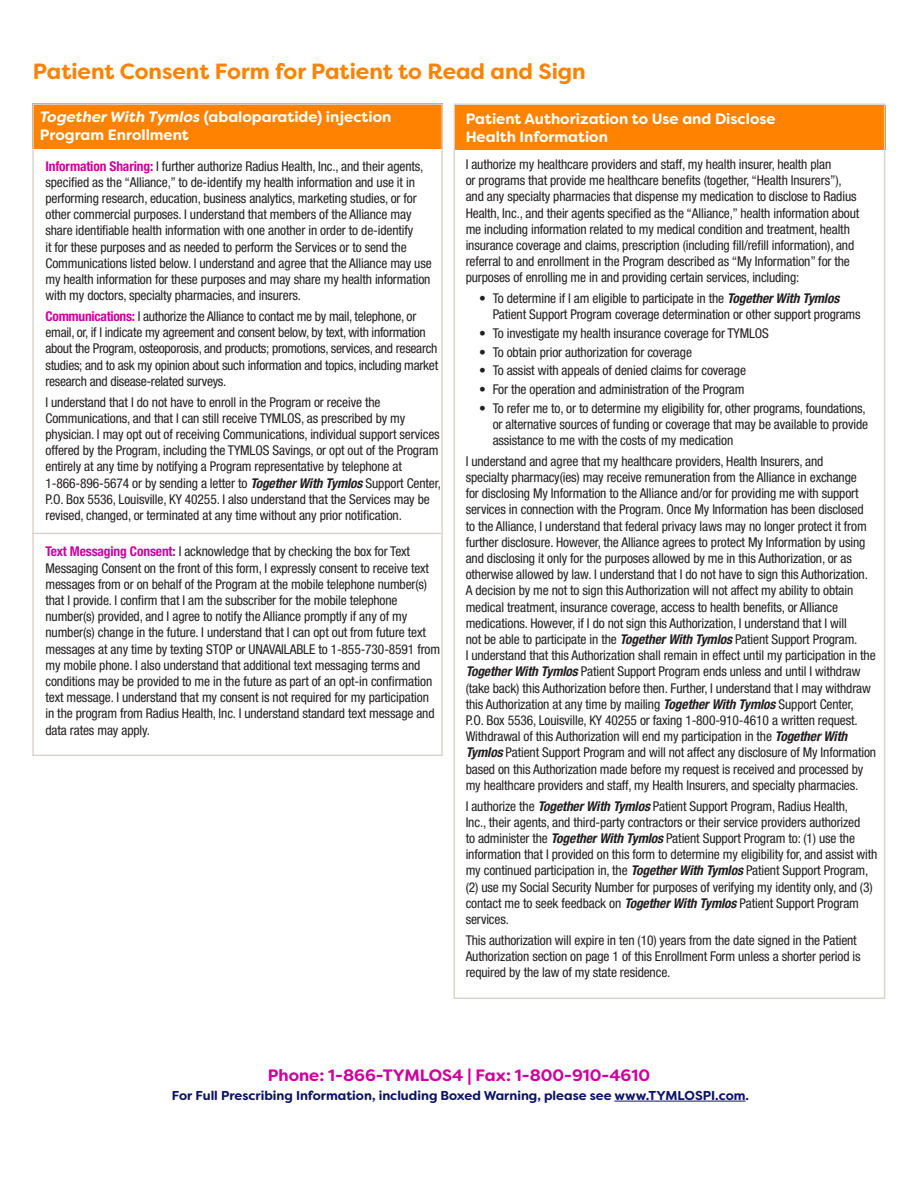
<style>
.page{position:relative;width:918px;height:1188px;background:#fff}
.page>*{position:absolute;margin:0;border:0;box-sizing:border-box;transform-origin:0 0}
.t1{font:700 22.05px "Filson Soft";color:#ff8200}
.t2{font:700 16.5px "Filson Soft";color:#ce009e}
.t3{font:700 15px/18px "Filson Soft";color:#fff}
.t4{font:condensed 13.5px/16.2px "Helvetica Neue LT Std";letter-spacing:-.01em;color:#231f20}
.t5{font:700 12.9px "Filson Soft";color:#0d1461}
.s1{font-style:italic}
.s2{font-weight:700;color:#ce009e}
.s3{font-weight:700;font-style:italic}
</style>
<div class="page">
<hr style="left:614px;top:1101px;width:132px;height:1px;background:#0d1461">
<div style="left:32px;top:103px;width:411px;height:46px;background:#ff8200"></div>
<div style="left:454px;top:105px;width:431px;height:44px;background:#ff8200"></div>
<hr style="left:32px;top:533px;width:409px;height:1px;background:#dad1cb">
<p class="t1" style="left:33px;top:57px;width:555px">Patient Consent Form for Patient to Read and Sign</p>
<p class="t3" style="left:40px;top:108px;width:353px"><span class="s1">Together With Tymlos</span> (abaloparatide) injection<br>Program Enrollment</p>
<p class="t3" style="left:466px;top:110px;width:312px">Patient Authorization to Use and Disclose<br>Health Information</p>
<p class="t4" style="left:45px;top:158px;width:388px"><span class="s2">Information Sharing:</span> I further authorize Radius Health, Inc., and their agents, specified as the “Alliance,” to de-identify my health information and use it in performing research, education, business analytics, marketing studies, or for other commercial purposes. I understand that members of the Alliance may share identifiable health information with one another in order to de-identify<br>it for these purposes and as needed to perform the Services or to send the Communications listed below. I understand and agree that the Alliance may use my health information for these purposes and may share my health information with my doctors, specialty pharmacies, and insurers.</p>
<p class="t4" style="left:45px;top:308px;width:394px"><span class="s2">Communications:</span> I authorize the Alliance to contact me by mail, telephone, or email, or, if I indicate my agreement and consent below, by text, with information about the Program, osteoporosis, and products; promotions, services, and research studies; and to ask my opinion about such information and topics, including market research and disease-related surveys.</p>
<p class="t4" style="left:45px;top:394px;width:397px">I understand that I do not have to enroll in the Program or receive the Communications, and that I can still receive TYMLOS, as prescribed by my physician. I may opt out of receiving Communications, individual support services offered by the Program, including the TYMLOS Savings, or opt out of the Program entirely at any time by notifying a Program representative by telephone at 1-866-896-5674 or by sending a letter to <span class="s3">Together With Tymlos</span> Support Center, P.O. Box 5536, Louisville, KY 40255. I also understand that the Services may be revised, changed, or terminated at any time without any prior notification.</p>
<p class="t4" style="left:45px;top:543px;width:396px"><span class="s2">Text Messaging Consent:</span> I acknowledge that by checking the box for Text Messaging Consent on the front of this form, I expressly consent to receive text messages from or on behalf of the Program at the mobile telephone number(s) that I provide. I confirm that I am the subscriber for the mobile telephone number(s) provided, and I agree to notify the Alliance promptly if any of my number(s) change in the future. I understand that I can opt out from future text messages at any time by texting STOP or UNAVAILABLE to 1-855-730-8591 from my mobile phone. I also understand that additional text messaging terms and conditions may be provided to me in the future as part of an opt-in confirmation text message. I understand that my consent is not required for my participation in the program from Radius Health, Inc. I understand standard text message and data rates may apply.</p>
<p class="t4" style="left:466px;top:156px;width:395px">I authorize my healthcare providers and staff, my health insurer, health plan<br>or programs that provide me healthcare benefits (together, “Health Insurers”), and any specialty pharmacies that dispense my medication to disclose to Radius Health, Inc., and their agents specified as the “Alliance,” health information about me including information related to my medical condition and treatment, health insurance coverage and claims, prescription (including fill/refill information), and referral to and enrollment in the Program described as “My Information” for the purposes of enrolling me in and providing certain services, including:</p>
<p class="t4" style="left:493px;top:290px;width:370px;text-indent:-14px">• To determine if I am eligible to participate in the <span class="s3">Together With Tymlos<br></span>Patient Support Program coverage determination or other support programs</p>
<p class="t4" style="left:479px;top:325px;width:291px">• To investigate my health insurance coverage for TYMLOS</p>
<p class="t4" style="left:479px;top:344px;width:214px">• To obtain prior authorization for coverage</p>
<p class="t4" style="left:479px;top:362px;width:268px">• To assist with appeals of denied claims for coverage</p>
<p class="t4" style="left:479px;top:381px;width:267px">• For the operation and administration of the Program</p>
<p class="t4" style="left:493px;top:400px;width:377px;text-indent:-14px">• To refer me to, or to determine my eligibility for, other programs, foundations, or alternative sources of funding or coverage that may be available to provide assistance to me with the costs of my medication</p>
<p class="t4" style="left:466px;top:453px;width:412px">I understand and agree that my healthcare providers, Health Insurers, and<br>specialty pharmacy(ies) may receive remuneration from the Alliance in exchange<br>for disclosing My Information to the Alliance and/or for providing me with support services in connection with the Program. Once My Information has been disclosed to the Alliance, I understand that federal privacy laws may no longer protect it from further disclosure. However, the Alliance agrees to protect My Information by using and disclosing it only for the purposes allowed by me in this Authorization, or as otherwise allowed by law. I understand that I do not have to sign this Authorization.<br>A decision by me not to sign this Authorization will not affect my ability to obtain medical treatment, insurance coverage, access to health benefits, or Alliance medications. However, if I do not sign this Authorization, I understand that I will<br>not be able to participate in the <span class="s3">Together With Tymlos</span> Patient Support Program.<br>I understand that this Authorization shall remain in effect until my participation in the <span class="s3">Together With Tymlos</span> Patient Support Program ends unless and until I withdraw (take back) this Authorization before then. Further, I understand that I may withdraw this Authorization at any time by mailing <span class="s3">Together With Tymlos</span> Support Center,<br>P.O. Box 5536, Louisville, KY 40255 or faxing 1-800-910-4610 a written request.<br>Withdrawal of this Authorization will end my participation in the <span class="s3">Together With Tymlos</span> Patient Support Program and will not affect any disclosure of My Information based on this Authorization made before my request is received and processed by my healthcare providers and staff, my Health Insurers, and specialty pharmacies.</p>
<p class="t4" style="left:466px;top:798px;width:413px">I authorize the <span class="s3">Together With Tymlos</span> Patient Support Program, Radius Health,<br>Inc., their agents, and third-party contractors or their service providers authorized<br>to administer the <span class="s3">Together With Tymlos</span> Patient Support Program to: (1) use the information that I provided on this form to determine my eligibility for, and assist with my continued participation in, the <span class="s3">Together With Tymlos</span> Patient Support Program, (2) use my Social Security Number for purposes of verifying my identity only, and (3) contact me to seek feedback on <span class="s3">Together With Tymlos</span> Patient Support Program services.</p>
<p class="t4" style="left:466px;top:932px;width:397px">This authorization will expire in ten (10) years from the date signed in the Patient<br>Authorization section on page 1 of this Enrollment Form unless a shorter period is required by the law of my state residence.</p>
<p class="t2" style="left:268px;top:1064px;width:384px">Phone: 1-866-TYMLOS4 | Fax: 1-800-910-4610</p>
<p class="t5" style="left:172px;top:1087px;width:579px">For Full Prescribing Information, including Boxed Warning, please see www.TYMLOSPI.com.</p>
</div>
